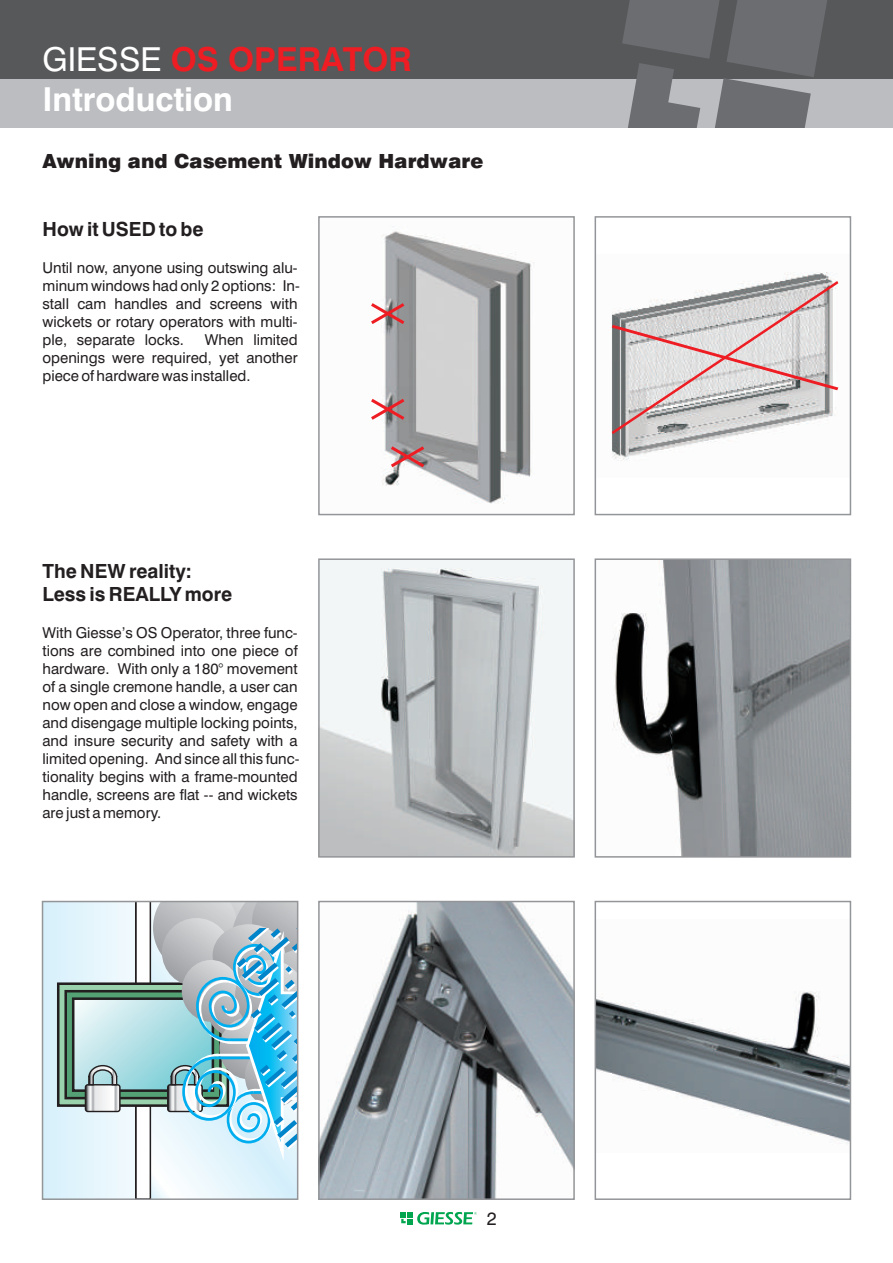
<style>
.page{position:relative;width:893px;height:1263px;background:#fff}
.page>*{position:absolute;margin:0;border:0;box-sizing:border-box;transform-origin:0 0}
.t1{font:700 33px/39.6px "Swiss 721 BT";color:#fff}
.t2{font:700 19.5px/23.4px "Swiss 721 BT";color:#231f20}
.t3{font:900 19.5px "Swiss 721 BT";color:#231f20}
.t4{font:18px "Swiss 721 BT";color:#231f20}
.t5{font:15px/18px "Swiss 721 BT";color:#231f20;text-align:justify}
.s1{font-weight:400}
.s2{color:#ee1d23}
</style>
<div class="page">
<div style="left:0;top:0;width:893px;height:128px;background:#57585a"></div>
<div style="left:0;top:79px;width:893px;height:49px;background:#bcbdc0"></div>
<svg style="left:622px;top:0;width:205px;height:128px"></svg>
<svg style="left:400px;top:1212px;width:77px;height:13px"></svg>
<img style="left:320px;top:903px;width:253px;height:295px">
<div style="left:318px;top:901px;width:257px;height:299px;border:1px solid #939598"></div>
<img style="left:597px;top:991px;width:252px;height:153px">
<div style="left:595px;top:901px;width:256px;height:299px;border:1px solid #939598"></div>
<svg style="left:611px;top:272px;width:228px;height:189px"></svg>
<div style="left:595px;top:216px;width:256px;height:299px;border:1px solid #939598"></div>
<img style="left:381px;top:225px;width:153px;height:279px">
<svg style="left:388px;top:443px;width:40px;height:27px"></svg>
<svg style="left:371px;top:396px;width:37px;height:27px"></svg>
<svg style="left:371px;top:300px;width:37px;height:27px"></svg>
<div style="left:318px;top:216px;width:257px;height:299px;border:1px solid #939598"></div>
<img style="left:320px;top:560px;width:253px;height:296px">
<div style="left:318px;top:558px;width:257px;height:300px;border:1px solid #939598"></div>
<img style="left:612px;top:560px;width:237px;height:296px">
<div style="left:595px;top:558px;width:256px;height:300px;border:1px solid #939598"></div>
<svg style="left:44px;top:903px;width:252px;height:295px;background:#b8d9e1"></svg>
<div style="left:42px;top:901px;width:256px;height:299px;border:1px solid #939598"></div>
<h1 class="t1" style="left:43px;top:43px;width:371px"><span class="s1">GIESSE</span> <span class="s2">OS OPERATOR<br></span>Introduction</h1>
<h2 class="t3" style="left:43px;top:153px;width:442px">Awning and Casement Window Hardware</h2>
<h2 class="t2" style="left:43px;top:219px;width:163px">How it USED to be</h2>
<p class="t5" style="left:43px;top:260px;width:259px;text-align:left">Until now, anyone using outswing alu&shy;minum windows had only 2 options: In&shy;stall cam handles and screens with wickets or rotary operators with multi&shy;ple, separate locks.</p>
<p class="t5" style="left:43px;top:332px;width:257px;text-indent:162px">When limited openings were required, yet another piece of hardware was installed.</p>
<h2 class="t2" style="left:43px;top:561px;width:191px">The NEW reality:<br>Less is REALLY more</h2>
<p class="t5" style="left:43px;top:625px;width:258px">With Giesse’s OS Operator, three func&shy;tions are combined into one piece of hardware. With only a 180° movement of a single cremone handle, a user can now open and close a window, engage and disengage multiple locking points, and insure security and safety with a limited opening. And since all this func&shy;tionality begins with a frame-mounted handle, screens are flat -- and wickets are just a memory.</p>
<p class="t4" style="left:487px;top:1211px;width:11px">2</p>
</div>
